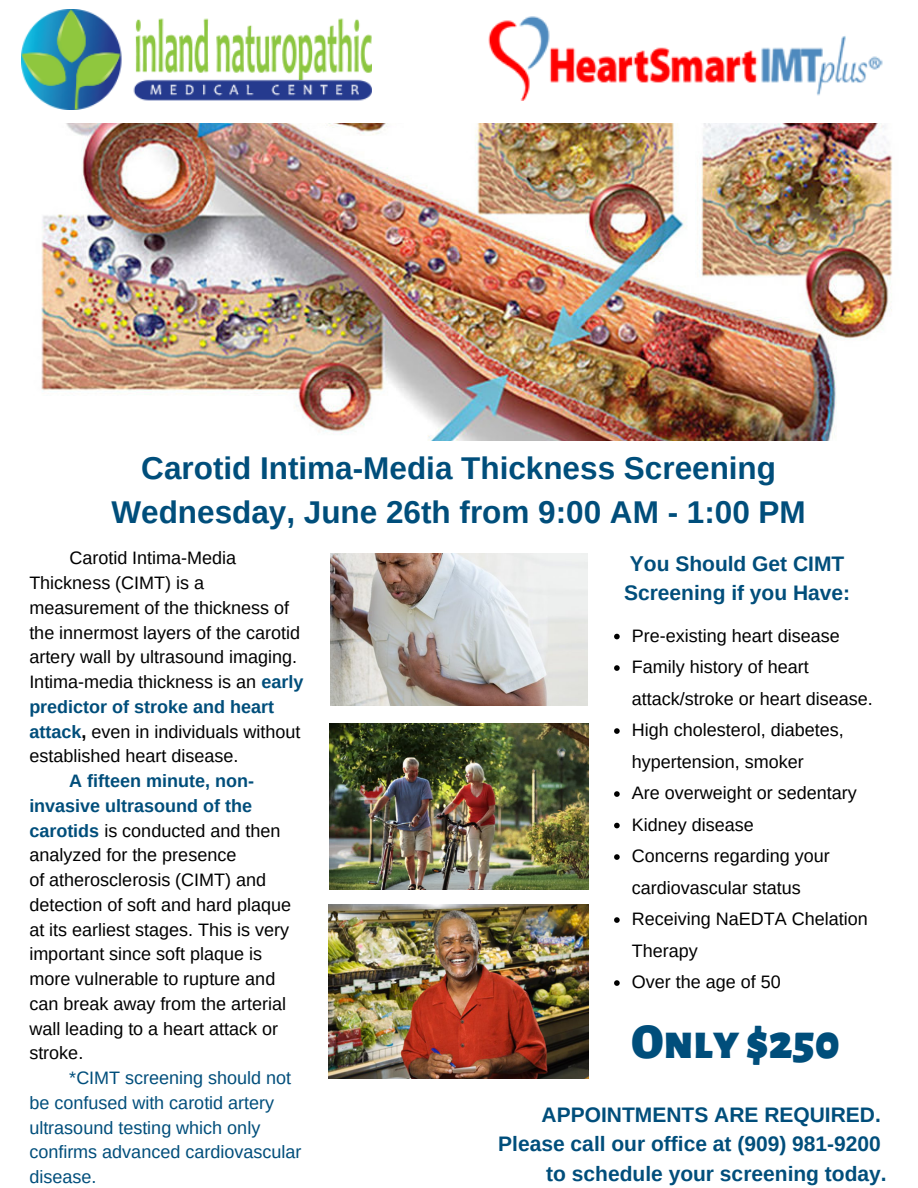
<style>
.page{position:relative;width:918px;height:1188px;background:#fff}
.page>*{position:absolute;margin:0;border:0;box-sizing:border-box;transform-origin:0 0}
.t1{font:900 49.05px "Alegreya Sans SC";color:#004e7b}
.t2{font:700 31.5px/43.8px "Arimo";color:#004e7b;text-align:center}
.t3{font:700 21px/29.2px "Arimo";color:#004e7b}
.t4{font:18px/24.8px "Arimo";color:#000}
.t5{font:18px/24.8px "Arimo";color:#004e7b}
.s1{font-weight:700;color:#004e7b}
.s2{font-weight:700}
</style>
<div class="page">
<img style="left:41px;top:124px;width:851px;height:317px">
<img style="left:488px;top:16px;width:395px;height:85px">
<img style="left:331px;top:553px;width:256px;height:152px">
<img style="left:330px;top:724px;width:259px;height:165px">
<svg style="left:614px;top:634px;width:6px;height:5px"></svg>
<svg style="left:614px;top:665px;width:6px;height:6px"></svg>
<svg style="left:614px;top:728px;width:6px;height:6px"></svg>
<svg style="left:614px;top:791px;width:6px;height:6px"></svg>
<svg style="left:614px;top:823px;width:6px;height:5px"></svg>
<svg style="left:614px;top:854px;width:6px;height:6px"></svg>
<svg style="left:614px;top:917px;width:6px;height:6px"></svg>
<svg style="left:614px;top:980px;width:6px;height:6px"></svg>
<img style="left:22px;top:10px;width:350px;height:100px">
<img style="left:329px;top:905px;width:260px;height:173px">
<h2 class="t2" style="left:112px;top:447px;width:696px">Carotid Intima-Media Thickness Screening<br>Wednesday, June 26th from 9:00 AM - 1:00 PM</h2>
<p class="t4" style="left:29px;top:546px;width:276px;text-indent:40px">Carotid Intima-Media<br>Thickness (CIMT) is a measurement of the thickness of the innermost layers of the carotid artery wall by ultrasound imaging.<br>Intima-media thickness is an <span class="s1">early predictor of stroke and heart attack</span><span class="s2">,</span> even in individuals without established heart disease.</p>
<p class="t4" style="left:29px;top:768px;width:263px;text-indent:40px"><span class="s1">A fifteen minute, non&shy;invasive ultrasound of the carotids</span> is conducted and then analyzed for the presence<br>of atherosclerosis (CIMT) and detection of soft and hard plaque at its earliest stages. This is very important since soft plaque is more vulnerable to rupture and can break away from the arterial wall leading to a heart attack or stroke.</p>
<p class="t5" style="left:29px;top:1065px;width:274px;text-indent:40px">*CIMT screening should not be confused with carotid artery ultrasound testing which only confirms advanced cardiovascular disease.</p>
<p class="t3" style="left:624px;top:549px;width:228px">You Should Get CIMT<br>Screening if you Have:</p>
<p class="t4" style="left:632px;top:620px;width:242px;line-height:31.5px">Pre-existing heart disease<br>Family history of heart attack/stroke or heart disease.<br>High cholesterol, diabetes, hypertension, smoker<br>Are overweight or sedentary<br>Kidney disease<br>Concerns regarding your cardiovascular status<br>Receiving NaEDTA Chelation<br>Therapy<br>Over the age of 50</p>
<h1 class="t1" style="left:631px;top:1014px;width:210px">Only $250</h1>
<p class="t3" style="left:498px;top:1100px;width:390px;text-align:right">APPOINTMENTS ARE REQUIRED.<br>Please call our office at (909) 981-9200 to schedule your screening today.</p>
</div>
